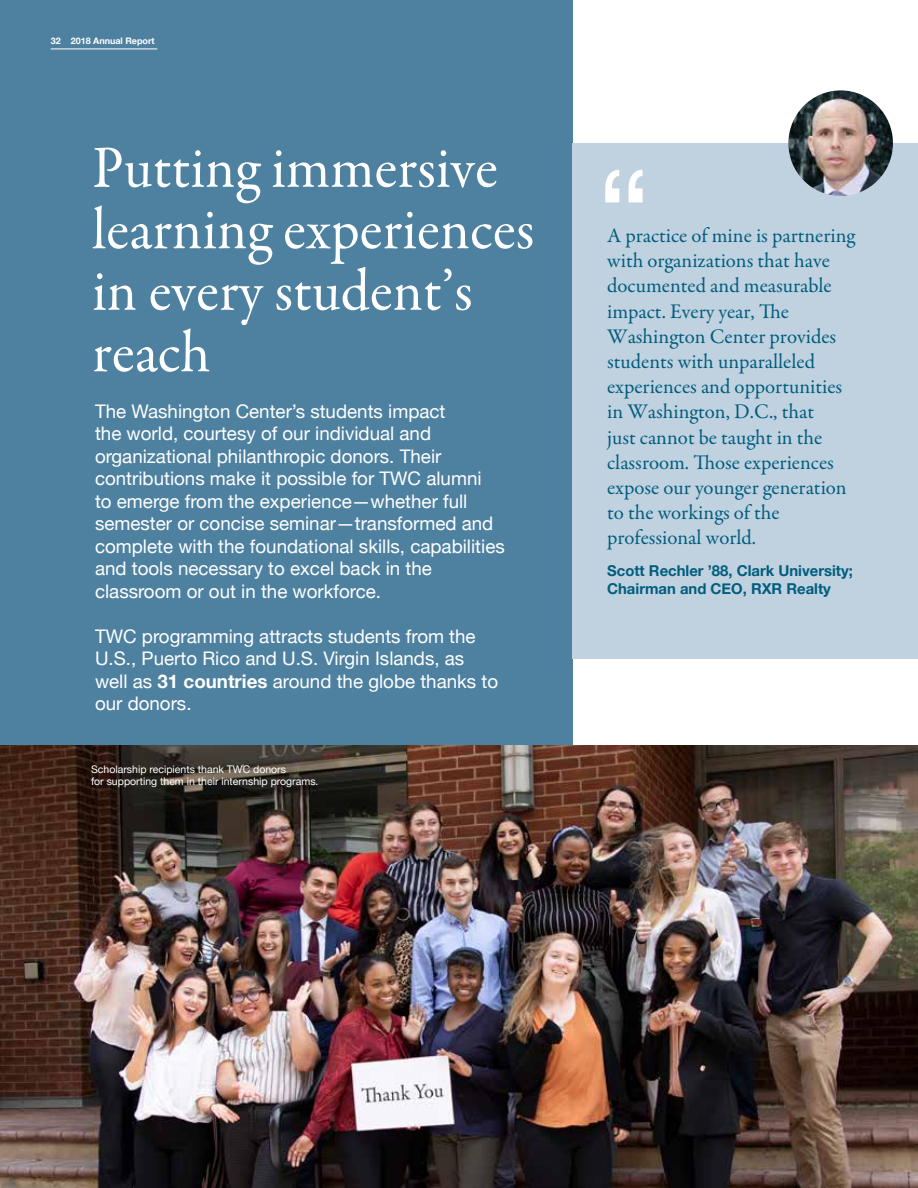
<style>
.page{position:relative;width:918px;height:1188px;background:#fff}
.page>*{position:absolute;margin:0;border:0;box-sizing:border-box;transform-origin:0 0}
.t1{font:60px/61.5px "Garamond Premr Pro";color:#fff}
.t2{font:21px/25.2px "Garamond Premr Pro";color:#005d7e}
.t3{font:18.75px/22.5px "Helvetica Neue";color:#fff}
.t4{font:700 15px/18px "Helvetica Neue";color:#005d7e}
.t5{font:10.5px/12.6px "Helvetica Neue";color:#fff}
.t6{font:700 9px "Helvetica Neue";color:#fff}
.s1{font-weight:700}
</style>
<div class="page">
<hr style="left:917px;top:72px;width:1px;height:1116px;background:#4e81a0">
<div style="left:0;top:0;width:572px;height:1113px;background:#4e81a0"></div>
<div style="left:572px;top:143px;width:346px;height:516px;background:#c0d1df"></div>
<svg style="left:605px;top:170px;width:38px;height:32px"></svg>
<img style="left:788px;top:90px;width:105px;height:106px">
<hr style="left:51px;top:49px;width:106px;height:1px;background:#fff">
<img style="left:0;top:745px;width:918px;height:443px">
<p class="t6" style="left:51px;top:34px;width:106px">32 2018 Annual Report</p>
<h1 class="t1" style="left:92px;top:138px;width:444px">Putting immersive learning experiences in every student’s reach</h1>
<p class="t3" style="left:95px;top:401px;width:411px">The Washington Center’s students impact<br>the world, courtesy of our individual and organizational philanthropic donors. Their contributions make it possible for TWC alumni<br>to emerge from the experience—whether full semester or concise seminar—transformed and complete with the foundational skills, capabilities and tools necessary to excel back in the classroom or out in the workforce.</p>
<p class="t3" style="left:95px;top:626px;width:405px">TWC programming attracts students from the U.S., Puerto Rico and U.S. Virgin Islands, as well as <span class="s1">31 countries</span> around the globe thanks to our donors.</p>
<p class="t5" style="left:91px;top:763px;width:229px">Scholarship recipients thank TWC donors<br>for supporting them in their internship programs.</p>
<p class="t2" style="left:607px;top:223px;width:250px">A practice of mine is partnering with organizations that have documented and measurable impact. Every year, The<br>Washington Center provides students with unparalleled experiences and opportunities in Washington, D.C., that<br>just cannot be taught in the classroom. Those experiences expose our younger generation to the workings of the professional world.</p>
<p class="t4" style="left:607px;top:562px;width:247px">Scott Rechler ’88, Clark University;<br>Chairman and CEO, RXR Realty</p>
</div>
